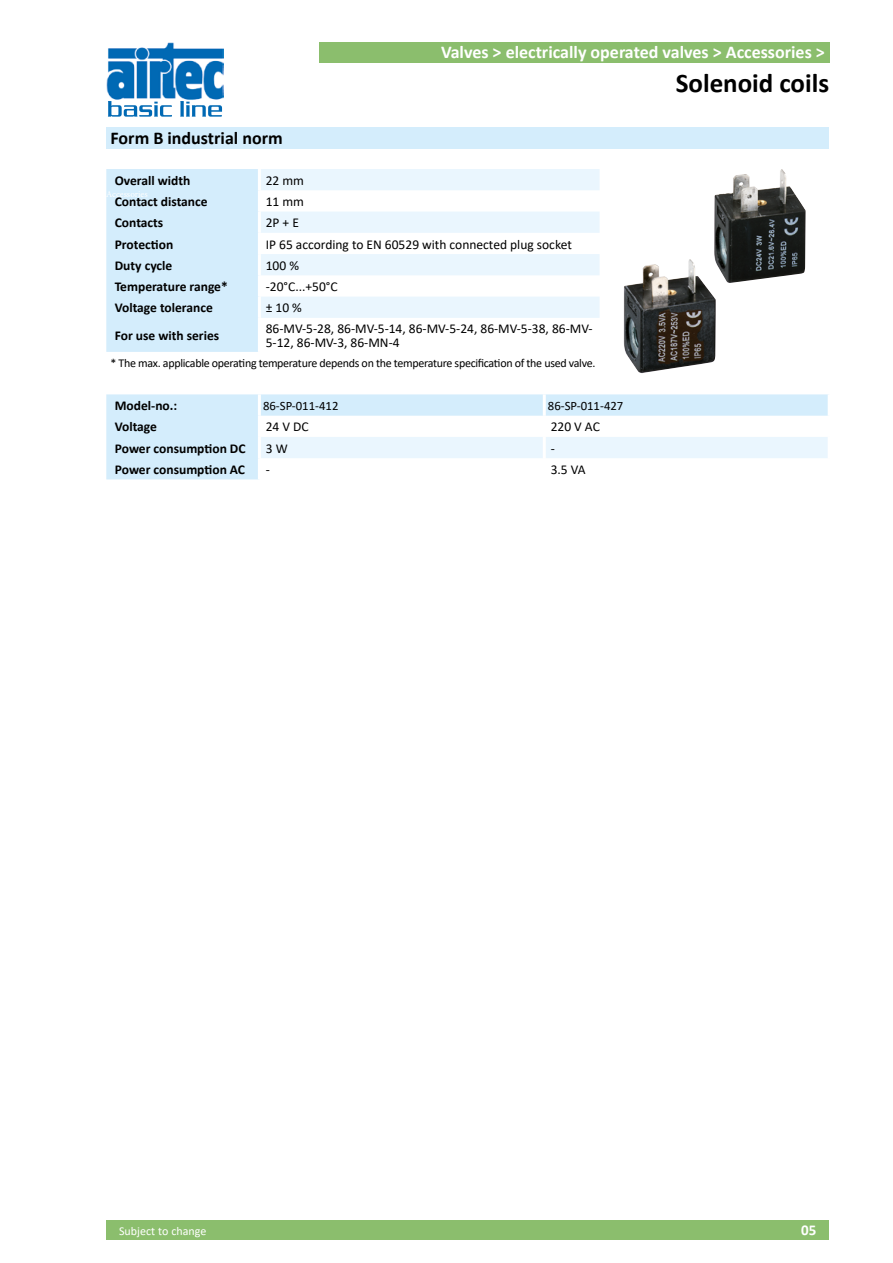
<style>
.page{position:relative;width:893px;height:1263px;background:#fff}
.page>*{position:absolute;margin:0;border:0;box-sizing:border-box;transform-origin:0 0}
.t1{font:700 27px "Calibri";color:#000}
.t2{font:700 18px "Calibri";color:#fff}
.t3{font:700 18px "Calibri";color:#000}
.t4{font:700 15px "Calibri";color:#fff}
.t5{font:13.5px/13.5px "Calibri";color:#000}
.t6{font:700 13.5px "Calibri";color:#000}
.t7{font:12.75px "Calibri";color:#000}
.t8{font:12px "Calibri";letter-spacing:-.025em;color:#000}
.t9{font:12px "Calibri";color:#fff}
.t10{font:9px "Minion Pro";color:#fff}
</style>
<div class="page">
<img style="left:106px;top:43px;width:117px;height:68px">
<img style="left:108px;top:101px;width:114px;height:16px">
<div style="left:106px;top:1220px;width:723px;height:19px;background:#8bbe6d"></div>
<div style="left:319px;top:43px;width:510px;height:20px;background:#8bbe6d"></div>
<div style="left:106px;top:128px;width:723px;height:21px;background:#d4edfc"></div>
<div style="left:106px;top:169px;width:152px;height:183px;background:#d4edfc"></div>
<svg style="left:261px;top:169px;width:339px;height:149px;fill:#eaf6fe"></svg>
<svg style="left:106px;top:394px;width:722px;height:85px"></svg>
<div style="left:261px;top:437px;width:567px;height:21px;background:#eaf6fe"></div>
<hr style="left:258px;top:416px;width:3px;height:21px;background:#fff">
<hr style="left:543px;top:416px;width:3px;height:21px;background:#fff">
<hr style="left:258px;top:437px;width:3px;height:21px;background:#fff">
<hr style="left:543px;top:437px;width:3px;height:21px;background:#fff">
<hr style="left:258px;top:458px;width:3px;height:21px;background:#fff">
<hr style="left:543px;top:458px;width:3px;height:21px;background:#fff">
<hr style="left:543px;top:394px;width:3px;height:22px;background:#fff">
<hr style="left:258px;top:394px;width:3px;height:22px;background:#fff">
<img style="left:714px;top:169px;width:92px;height:114px">
<img style="left:624px;top:259px;width:92px;height:114px">
<h2 class="t2" style="left:441px;top:40px;width:385px">Valves &gt; electrically operated valves &gt; Accessories &gt;</h2>
<h1 class="t1" style="left:676px;top:64px;width:155px">Solenoid coils</h1>
<h2 class="t3" style="left:111px;top:125px;width:174px">Form B industrial norm</h2>
<p class="t6" style="left:115px;top:171px;width:77px">Overall width</p>
<p class="t5" style="left:266px;top:173px;width:40px">22 mm</p>
<p class="t6" style="left:115px;top:192px;width:94px">Contact distance</p>
<p class="t5" style="left:266px;top:194px;width:40px">11 mm</p>
<p class="t6" style="left:115px;top:213px;width:50px">Contacts</p>
<p class="t5" style="left:266px;top:216px;width:35px">2P + E</p>
<p class="t6" style="left:115px;top:234px;width:60px">Protection</p>
<p class="t5" style="left:266px;top:237px;width:308px">IP 65 according to EN 60529 with connected plug socket</p>
<p class="t6" style="left:115px;top:256px;width:59px">Duty cycle</p>
<p class="t5" style="left:266px;top:258px;width:35px">100 %</p>
<p class="t6" style="left:115px;top:277px;width:114px">Temperature range*</p>
<p class="t5" style="left:266px;top:279px;width:73px">-20°C...+50°C</p>
<p class="t6" style="left:115px;top:298px;width:100px">Voltage tolerance</p>
<p class="t5" style="left:266px;top:301px;width:38px">± 10 %</p>
<p class="t6" style="left:115px;top:326px;width:106px">For use with series</p>
<p class="t5" style="left:266px;top:322px;width:328px">86-MV-5-28, 86-MV-5-14, 86-MV-5-24, 86-MV-5-38, 86-MV-<br>5-12, 86-MV-3, 86-MN-4</p>
<p class="t8" style="left:111px;top:355px;width:486px">* The max. applicable operating temperature depends on the temperature specification of the used valve.</p>
<p class="t6" style="left:115px;top:396px;width:64px">Model-no.:</p>
<p class="t7" style="left:263px;top:397px;width:77px">86-SP-011-412</p>
<p class="t7" style="left:548px;top:397px;width:77px">86-SP-011-427</p>
<p class="t6" style="left:115px;top:417px;width:44px">Voltage</p>
<p class="t5" style="left:266px;top:420px;width:44px">24 V DC</p>
<p class="t5" style="left:551px;top:420px;width:51px">220 V AC</p>
<p class="t6" style="left:115px;top:439px;width:132px">Power consumption DC</p>
<p class="t5" style="left:266px;top:441px;width:23px">3 W</p>
<p class="t5" style="left:551px;top:441px;width:6px">-</p>
<p class="t6" style="left:115px;top:460px;width:132px">Power consumption AC</p>
<p class="t5" style="left:266px;top:462px;width:6px">-</p>
<p class="t5" style="left:551px;top:462px;width:36px">3.5 VA</p>
<p class="t10" style="left:106px;top:188px;width:43px">Accessories</p>
<p class="t9" style="left:119px;top:1222px;width:89px">Subject to change</p>
<p class="t4" style="left:801px;top:1219px;width:17px">05</p>
</div>
